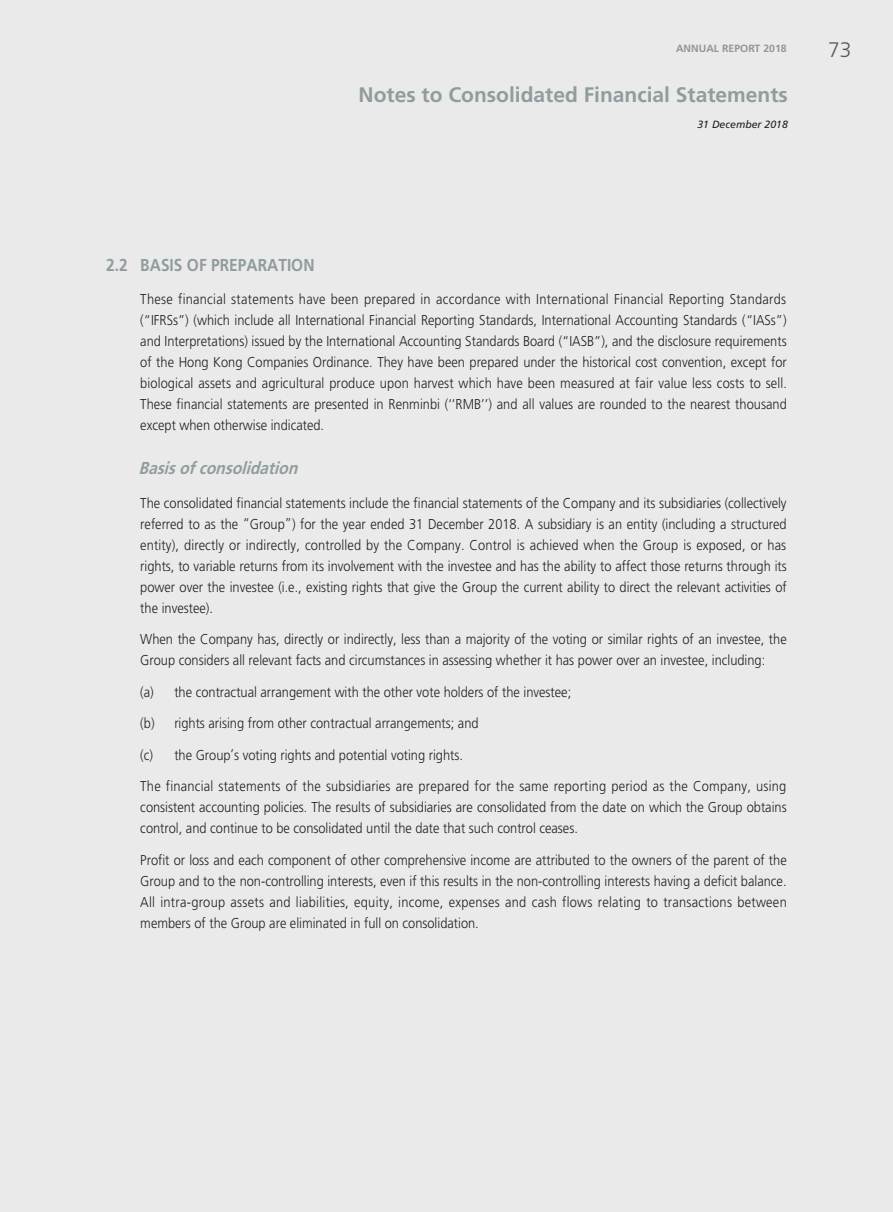
<style>
.page{position:relative;width:893px;height:1212px;background:#eaeaeb}
.page>*{position:absolute;margin:0;border:0;box-sizing:border-box;transform-origin:0 0}
.t1{font:700 21px "Frutiger LT Std";color:#909c9d}
.t2{font:300 21px "Frutiger LT Std";color:#57585a}
._3__標題{font:700 17.25px "Frutiger LT Std";color:#909c9d;scale:.9 1}
._4__副標題{font:italic 700 17.25px "Frutiger LT Std";color:#909c9d;scale:.9 1}
._1__內文{font:300 14.25px/21px "Frutiger LT Std";color:#231f20;text-align:justify;scale:.9 1}
.t3{font:700 10.5px "Frutiger LT Std";color:#939598}
.t4{font:italic 10.5px "Frutiger LT Std";color:#231f20}
</style>
<div class="page">
<p class="t3" style="left:676px;top:42px;width:112px">ANNUAL REPORT 2018</p>
<h1 class="t2" style="left:828px;top:37px;width:25px">73</h1>
<h1 class="t1" style="left:358px;top:83px;width:431px">Notes to Consolidated Financial Statements</h1>
<p class="t4" style="left:697px;top:118px;width:92px">31 December 2018</p>
<p class="_3__標題" style="left:106px;top:254px;width:233px">2.2 BASIS OF PREPARATION</p>
<p class="_1__內文" style="left:140px;top:289px;width:720px">These financial statements have been prepared in accordance with International Financial Reporting Standards (“IFRSs”) (which include all International Financial Reporting Standards, International Accounting Standards (“IASs”) and Interpretations) issued by the International Accounting Standards Board (“IASB”), and the disclosure requirements of the Hong Kong Companies Ordinance. They have been prepared under the historical cost convention, except for biological assets and agricultural produce upon harvest which have been measured at fair value less costs to sell.<br>These financial statements are presented in Renminbi (‘‘RMB’’) and all values are rounded to the nearest thousand except when otherwise indicated.</p>
<p class="_4__副標題" style="left:139px;top:458px;width:184px">Basisofconsolidation</p>
<p class="_1__內文" style="left:140px;top:492px;width:720px">The consolidated financial statements include the financial statements of the Company and its subsidiaries (collectively referred to as the “Group”) for the year ended 31 December 2018. A subsidiary is an entity (including a structured entity), directly or indirectly, controlled by the Company. Control is achieved when the Group is exposed, or has rights, to variable returns from its involvement with the investee and has the ability to affect those returns through its power over the investee (i.e., existing rights that give the Group the current ability to direct the relevant activities of the investee).</p>
<p class="_1__內文" style="left:140px;top:629px;width:720px">When the Company has, directly or indirectly, less than a majority of the voting or similar rights of an investee, the<br>Group considers all relevant facts and circumstances in assessing whether it has power over an investee, including:</p>
<p class="_1__內文" style="left:140px;top:681px;width:480px">(a) the contractual arrangement with the other vote holders of the investee;</p>
<p class="_1__內文" style="left:140px;top:713px;width:377px">(b) rights arising from other contractual arrangements; and</p>
<p class="_1__內文" style="left:140px;top:744px;width:360px">(c) the Group’s voting rights and potential voting rights.</p>
<p class="_1__內文" style="left:140px;top:776px;width:720px">The financial statements of the subsidiaries are prepared for the same reporting period as the Company, using consistent accounting policies. The results of subsidiaries are consolidated from the date on which the Group obtains control, and continue to be consolidated until the date that such control ceases.</p>
<p class="_1__內文" style="left:140px;top:849px;width:720px">Profit or loss and each component of other comprehensive income are attributed to the owners of the parent of the Group and to the non-controlling interests, even if this results in the non-controlling interests having a deficit balance.<br>All intra-group assets and liabilities, equity, income, expenses and cash flows relating to transactions between members of the Group are eliminated in full on consolidation.</p>
</div>
